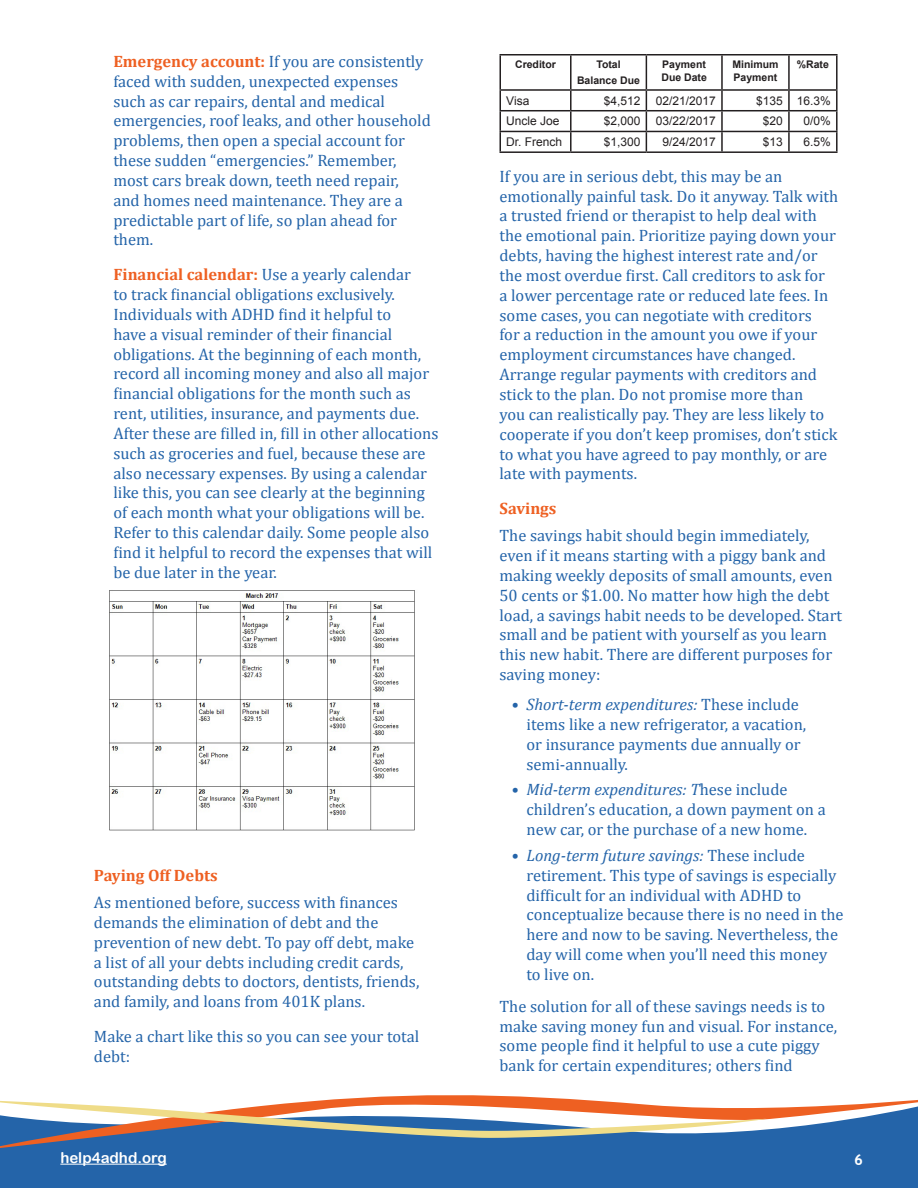
<style>
.page{position:relative;width:918px;height:1188px;background:#fff}
.page>*{position:absolute;margin:0;border:0;box-sizing:border-box;transform-origin:0 0}
.body_text{font:16.5px/19.8px "Cambria";color:#2464a9}
.subhead{font:700 16.5px "Cambria";color:#ee6022}
.t1{font:15px "Arial Rounded MT Bold";color:#fff}
.t2{font:700 15px "Trebuchet MS";color:#fff}
.t3{font:12px "Arial";color:#231f20}
.t4{font:700 10.5px/12.6px "Arial";color:#231f20}
.s1{font-weight:700;color:#ee6022}
.s2{font-style:italic}
</style>
<div class="page">
<div style="left:0;top:1150px;width:918px;height:38px;background:#2464a9"></div>
<svg style="left:0;top:1095px;width:918px;height:55px;fill:#2464a9"></svg>
<svg style="left:0;top:1100px;width:767px;height:38px"></svg>
<hr style="left:60px;top:1164px;width:107px;height:1px;background:#fff">
<hr style="left:500px;top:54px;width:71px;height:2px;background:#231f20">
<hr style="left:500px;top:56px;width:1px;height:33px;background:#231f20">
<hr style="left:571px;top:54px;width:75px;height:2px;background:#231f20">
<hr style="left:570px;top:56px;width:2px;height:33px;background:#231f20">
<hr style="left:646px;top:54px;width:76px;height:2px;background:#231f20">
<hr style="left:646px;top:56px;width:1px;height:33px;background:#231f20">
<hr style="left:722px;top:54px;width:67px;height:2px;background:#231f20">
<hr style="left:721px;top:56px;width:2px;height:33px;background:#231f20">
<hr style="left:789px;top:54px;width:49px;height:2px;background:#231f20">
<hr style="left:788px;top:56px;width:2px;height:33px;background:#231f20">
<hr style="left:836px;top:56px;width:2px;height:33px;background:#231f20">
<hr style="left:500px;top:89px;width:71px;height:2px;background:#231f20">
<hr style="left:571px;top:89px;width:75px;height:2px;background:#231f20">
<svg style="left:570px;top:91px;width:2px;height:19px"></svg>
<hr style="left:646px;top:89px;width:76px;height:2px;background:#231f20">
<hr style="left:722px;top:89px;width:67px;height:2px;background:#231f20">
<svg style="left:721px;top:91px;width:2px;height:19px"></svg>
<hr style="left:789px;top:89px;width:49px;height:2px;background:#231f20">
<svg style="left:788px;top:91px;width:2px;height:19px"></svg>
<svg style="left:836px;top:91px;width:2px;height:19px"></svg>
<hr style="left:500px;top:110px;width:71px;height:1px;background:#231f20">
<hr style="left:571px;top:110px;width:75px;height:1px;background:#231f20">
<hr style="left:570px;top:111px;width:2px;height:20px;background:#231f20">
<hr style="left:646px;top:110px;width:76px;height:1px;background:#231f20">
<hr style="left:722px;top:110px;width:67px;height:1px;background:#231f20">
<hr style="left:721px;top:111px;width:2px;height:20px;background:#231f20">
<hr style="left:789px;top:110px;width:49px;height:1px;background:#231f20">
<hr style="left:788px;top:111px;width:2px;height:20px;background:#231f20">
<hr style="left:836px;top:111px;width:2px;height:20px;background:#231f20">
<hr style="left:500px;top:131px;width:71px;height:1px;background:#231f20">
<svg style="left:500px;top:91px;width:1px;height:60px"></svg>
<hr style="left:571px;top:131px;width:75px;height:1px;background:#231f20">
<svg style="left:570px;top:132px;width:2px;height:19px"></svg>
<hr style="left:646px;top:131px;width:76px;height:1px;background:#231f20">
<svg style="left:646px;top:91px;width:1px;height:60px"></svg>
<hr style="left:722px;top:131px;width:67px;height:1px;background:#231f20">
<svg style="left:721px;top:132px;width:2px;height:19px"></svg>
<hr style="left:789px;top:131px;width:49px;height:1px;background:#231f20">
<svg style="left:788px;top:132px;width:2px;height:19px"></svg>
<svg style="left:836px;top:132px;width:2px;height:19px"></svg>
<hr style="left:500px;top:151px;width:71px;height:2px;background:#231f20">
<hr style="left:571px;top:151px;width:75px;height:2px;background:#231f20">
<hr style="left:646px;top:151px;width:76px;height:2px;background:#231f20">
<hr style="left:722px;top:151px;width:67px;height:2px;background:#231f20">
<hr style="left:789px;top:151px;width:49px;height:2px;background:#231f20">
<img style="left:109px;top:590px;width:306px;height:241px">
<p class="body_text" style="left:113px;top:51px;width:319px"><span class="s1">Emergency account:</span> If you are consistently faced with sudden, unexpected expenses such as car repairs, dental and medical emergencies, roof leaks, and other household problems, then open a special account for these sudden “emergencies.” Remember, most cars break down, teeth need repair,<br>and homes need maintenance. They are a predictable part of life, so plan ahead for them.</p>
<p class="body_text" style="left:113px;top:265px;width:327px"><span class="s1">Financial calendar:</span> Use a yearly calendar<br>to track financial obligations exclusively.<br>Individuals with ADHD find it helpful to<br>have a visual reminder of their financial obligations. At the beginning of each month, record all incoming money and also all major financial obligations for the month such as rent, utilities, insurance, and payments due.<br>After these are filled in, fill in other allocations such as groceries and fuel, because these are also necessary expenses. By using a calendar like this, you can see clearly at the beginning of each month what your obligations will be.<br>Refer to this calendar daily. Some people also find it helpful to record the expenses that will be due later in the year.</p>
<p class="subhead" style="left:94px;top:864px;width:125px">Paying Off Debts</p>
<p class="body_text" style="left:94px;top:893px;width:327px">As mentioned before, success with finances demands the elimination of debt and the prevention of new debt. To pay off debt, make a list of all your debts including credit cards, outstanding debts to doctors, dentists, friends, and family, and loans from 401K plans.</p>
<p class="body_text" style="left:94px;top:1027px;width:327px">Make a chart like this so you can see your total debt:</p>
<p class="t4" style="left:515px;top:59px;width:42px">Creditor</p>
<p class="t4" style="left:596px;top:59px;width:26px">Total</p>
<p class="t4" style="left:577px;top:74px;width:65px">Balance Due</p>
<p class="t4" style="left:661px;top:59px;width:47px">Payment<br>Due Date</p>
<p class="t4" style="left:732px;top:59px;width:48px">Minimum<br>Payment</p>
<p class="t4" style="left:797px;top:59px;width:34px">%Rate</p>
<p class="t3" style="left:506px;top:93px;width:25px">Visa</p>
<p class="t3" style="left:604px;top:93px;width:38px">$4,512</p>
<p class="t3" style="left:656px;top:93px;width:62px">02/21/2017</p>
<p class="t3" style="left:756px;top:93px;width:28px">$135</p>
<p class="t3" style="left:797px;top:93px;width:36px">16.3%</p>
<p class="t3" style="left:506px;top:113px;width:55px">Uncle Joe</p>
<p class="t3" style="left:604px;top:113px;width:38px">$2,000</p>
<p class="t3" style="left:656px;top:113px;width:62px">03/22/2017</p>
<p class="t3" style="left:763px;top:113px;width:22px">$20</p>
<p class="t3" style="left:803px;top:113px;width:29px">0/0%</p>
<p class="t3" style="left:506px;top:134px;width:58px">Dr. French</p>
<p class="t3" style="left:604px;top:134px;width:38px">$1,300</p>
<p class="t3" style="left:663px;top:134px;width:55px">9/24/2017</p>
<p class="t3" style="left:763px;top:134px;width:22px">$13</p>
<p class="t3" style="left:803px;top:134px;width:29px">6.5%</p>
<p class="body_text" style="left:500px;top:166px;width:340px">If you are in serious debt, this may be an emotionally painful task. Do it anyway. Talk with a trusted friend or therapist to help deal with the emotional pain. Prioritize paying down your debts, having the highest interest rate and/or the most overdue first. Call creditors to ask for<br>a lower percentage rate or reduced late fees. In some cases, you can negotiate with creditors<br>for a reduction in the amount you owe if your employment circumstances have changed.<br>Arrange regular payments with creditors and stick to the plan. Do not promise more than<br>you can realistically pay. They are less likely to cooperate if you don’t keep promises, don’t stick to what you have agreed to pay monthly, or are late with payments.</p>
<p class="subhead" style="left:500px;top:497px;width:58px">Savings</p>
<p class="body_text" style="left:500px;top:526px;width:344px">The savings habit should begin immediately, even if it means starting with a piggy bank and making weekly deposits of small amounts, even 50 cents or $1.00. No matter how high the debt load, a savings habit needs to be developed. Start small and be patient with yourself as you learn this new habit. There are different purposes for saving money:</p>
<p class="body_text" style="left:526px;top:694px;width:281px;text-indent:-15px"><span class="s2">• Short-term expenditures:</span> These include items like a new refrigerator, a vacation, or insurance payments due annually or semi-annually.</p>
<p class="body_text" style="left:526px;top:780px;width:301px;text-indent:-15px"><span class="s2">• Mid-term expenditures: T</span>hese include children’s education, a down payment on a new car, or the purchase of a new home.</p>
<p class="body_text" style="left:526px;top:845px;width:319px;text-indent:-15px"><span class="s2">• Long-term future savings:</span> These include retirement. This type of savings is especially difficult for an individual with ADHD to conceptualize because there is no need in the here and now to be saving. Nevertheless, the day will come when you’ll need this money to live on.</p>
<p class="body_text" style="left:500px;top:996px;width:339px">The solution for all of these savings needs is to make saving money fun and visual. For instance, some people find it helpful to use a cute piggy bank for certain expenditures; others find</p>
<p class="t1" style="left:60px;top:1148px;width:108px">help4adhd.org</p>
<p class="t2" style="left:854px;top:1151px;width:10px">6</p>
</div>
